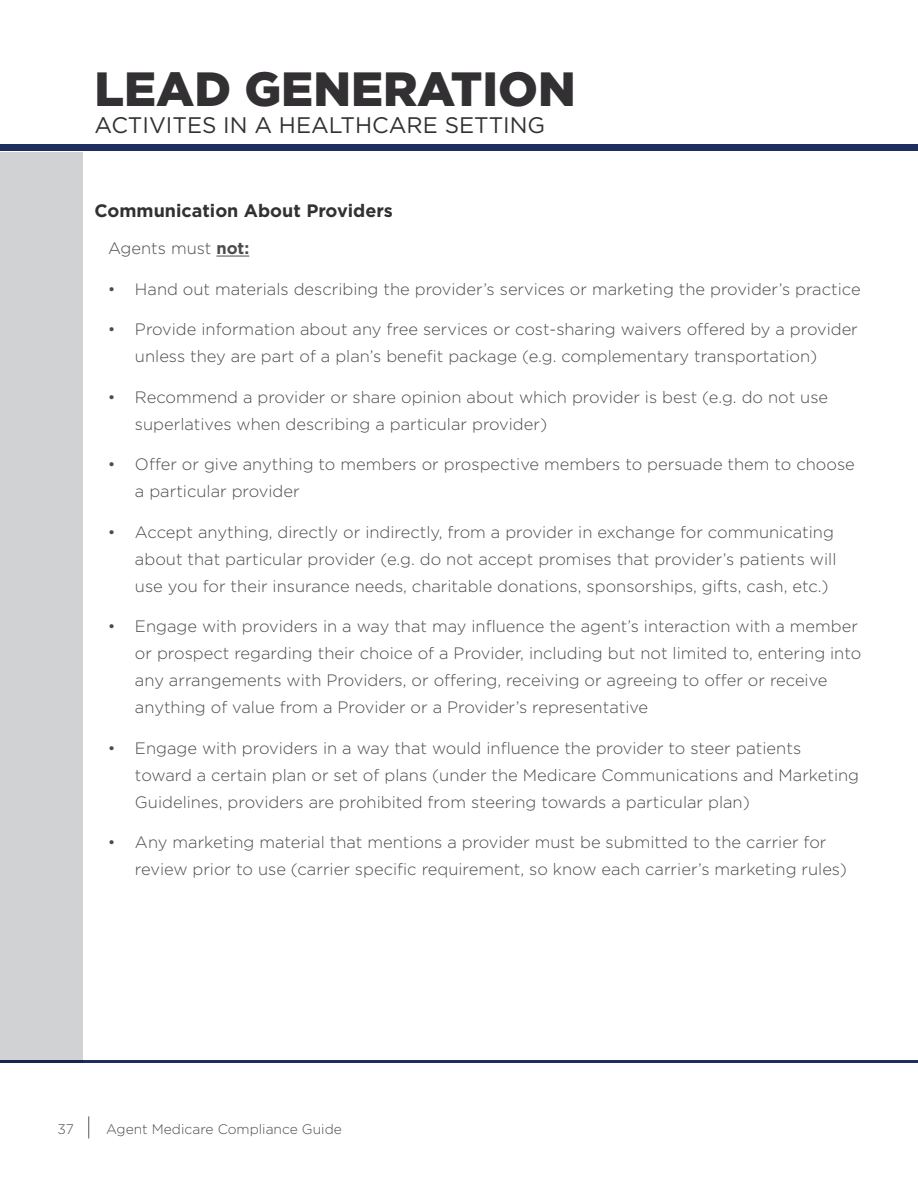
<style>
.page{position:relative;width:918px;height:1188px;background:#fff}
.page>*{position:absolute;margin:0;border:0;box-sizing:border-box;transform-origin:0 0}
.t1{font:900 48px "Gotham";color:#323032}
.t2{font:22.5px "Gotham";color:#323032}
.t3{font:700 18px "Gotham";color:#323032}
.t4{font:300 16.5px/27px "Gotham";color:#4c4c4e}
.t5{font:300 13.8px "Gotham";color:#4c4c4e}
.s1{font-weight:700}
</style>
<div class="page">
<svg style="left:88px;top:1116px;width:1px;height:22px"></svg>
<div style="left:0;top:152px;width:82px;height:911px;background:#d1d2d4"></div>
<div style="left:0;top:144px;width:918px;height:7px;background:#1e2e5e"></div>
<hr style="left:0;top:1060px;width:918px;height:3px;background:#1e2e5e">
<hr style="left:216px;top:256px;width:33px;height:1px;background:#4c4c4e">
<h1 class="t1" style="left:94px;top:68px;width:483px">LEAD GENERATION</h1>
<h2 class="t2" style="left:94px;top:115px;width:452px">ACTIVITES IN A HEALTHCARE SETTING</h2>
<p class="t3" style="left:94px;top:202px;width:300px">Communication About Providers</p>
<p class="t4" style="left:108px;top:236px;width:143px">Agents must <span class="s1">not:</span></p>
<p class="t4" style="left:108px;top:276px;width:754px">• Hand out materials describing the provider’s services or marketing the provider’s practice</p>
<p class="t4" style="left:135px;top:317px;width:724px;text-indent:-27px">• Provide information about any free services or cost-sharing waivers offered by a provider unless they are part of a plan’s benefit package (e.g. complementary transportation)</p>
<p class="t4" style="left:135px;top:384px;width:695px;text-indent:-27px">• Recommend a provider or share opinion about which provider is best (e.g. do not use superlatives when describing a particular provider)</p>
<p class="t4" style="left:135px;top:452px;width:721px;text-indent:-27px">• Offer or give anything to members or prospective members to persuade them to choose a particular provider</p>
<p class="t4" style="left:135px;top:519px;width:703px;text-indent:-27px">• Accept anything, directly or indirectly, from a provider in exchange for communicating about that particular provider (e.g. do not accept promises that provider’s patients will use you for their insurance needs, charitable donations, sponsorships, gifts, cash, etc.)</p>
<p class="t4" style="left:135px;top:614px;width:728px;text-indent:-27px">• Engage with providers in a way that may influence the agent’s interaction with a member or prospect regarding their choice of a Provider, including but not limited to, entering into any arrangements with Providers, or offering, receiving or agreeing to offer or receive anything of value from a Provider or a Provider’s representative</p>
<p class="t4" style="left:135px;top:735px;width:726px;text-indent:-27px">• Engage with providers in a way that would influence the provider to steer patients toward a certain plan or set of plans (under the Medicare Communications and Marketing<br>Guidelines, providers are prohibited from steering towards a particular plan)</p>
<p class="t4" style="left:135px;top:830px;width:713px;text-indent:-27px">• Any marketing material that mentions a provider must be submitted to the carrier for review prior to use (carrier specific requirement, so know each carrier’s marketing rules)</p>
<p class="t5" style="left:58px;top:1123px;width:18px">37</p>
<p class="t5" style="left:106px;top:1123px;width:237px">Agent Medicare Compliance Guide</p>
</div>
